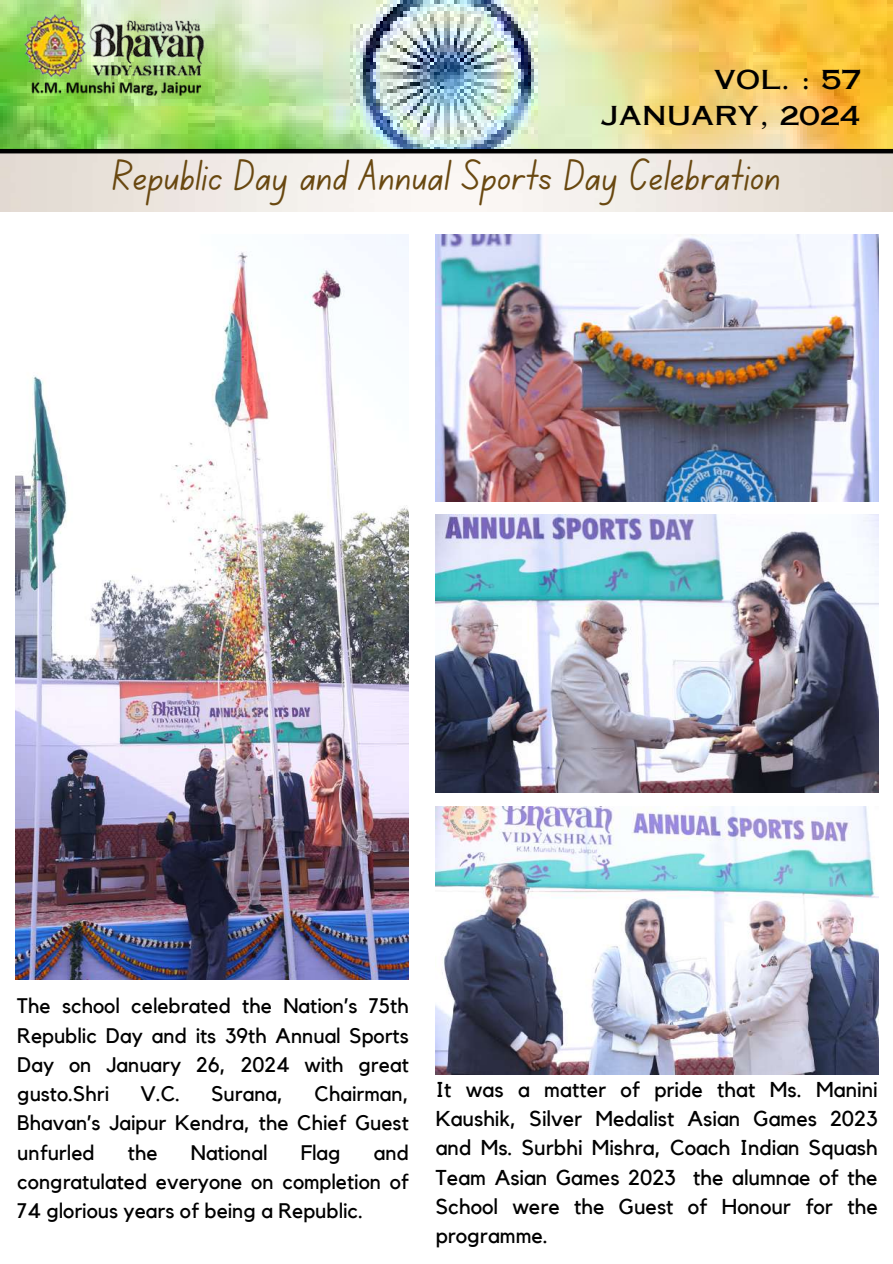
<style>
.page{position:relative;width:893px;height:1264px;background:#fff}
.page>*{position:absolute;margin:0;border:0;box-sizing:border-box;transform-origin:0 0}
.t1{font:44.1px "Canva School Font";color:#694810}
.t2{font:25.95px "Copperplate Gothic LT Pro 31 AB";color:#000}
.t3{font:21.45px/29.2px "Kollektif";color:#000;text-align:justify}
.t4{font:21px/29.2px "Kollektif";color:#000;text-align:justify}
</style>
<div class="page">
<img style="left:0;top:0;width:892px;height:212px">
<img style="left:11px;top:5px;width:212px;height:101px">
<img style="left:16px;top:235px;width:392px;height:744px">
<hr style="left:0;top:149px;width:892px;height:4px;background:#000">
<img style="left:436px;top:235px;width:442px;height:266px">
<img style="left:436px;top:515px;width:442px;height:277px">
<img style="left:436px;top:806px;width:441px;height:268px">
<p class="t2" style="left:714px;top:70px;width:149px">VOL. : 57</p>
<p class="t2" style="left:601px;top:106px;width:260px">JANUARY, 2024</p>
<h1 class="t1" style="left:113px;top:156px;width:669px">Republic Day and Annual Sports Day Celebration</h1>
<p class="t4" style="left:17px;top:992px;width:393px">The school celebrated the Nation’s 75th Republic Day and its 39th Annual Sports Day on January 26, 2024 with great gusto.Shri</p>
<p class="t4" style="left:17px;top:1079px;width:393px;text-indent:297px">Chairman, Bhavan’s Jaipur Kendra, the Chief Guest unfurled</p>
<p class="t4" style="left:140px;top:1079px;width:41px">V.C.</p>
<p class="t4" style="left:211px;top:1079px;width:73px">Surana,</p>
<p class="t4" style="left:17px;top:1138px;width:393px;text-indent:356px">and congratulated everyone on completion of 74 glorious years of being a Republic.</p>
<p class="t4" style="left:128px;top:1138px;width:31px">the</p>
<p class="t4" style="left:191px;top:1138px;width:78px">National</p>
<p class="t4" style="left:301px;top:1138px;width:41px">Flag</p>
<p class="t3" style="left:436px;top:1075px;width:443px">It was a matter of pride that Ms. Manini Kaushik, Silver Medalist Asian Games 2023 and Ms. Surbhi Mishra, Coach Indian Squash Team Asian Games 2023 the alumnae of the School were the Guest of Honour for the programme.</p>
</div>
